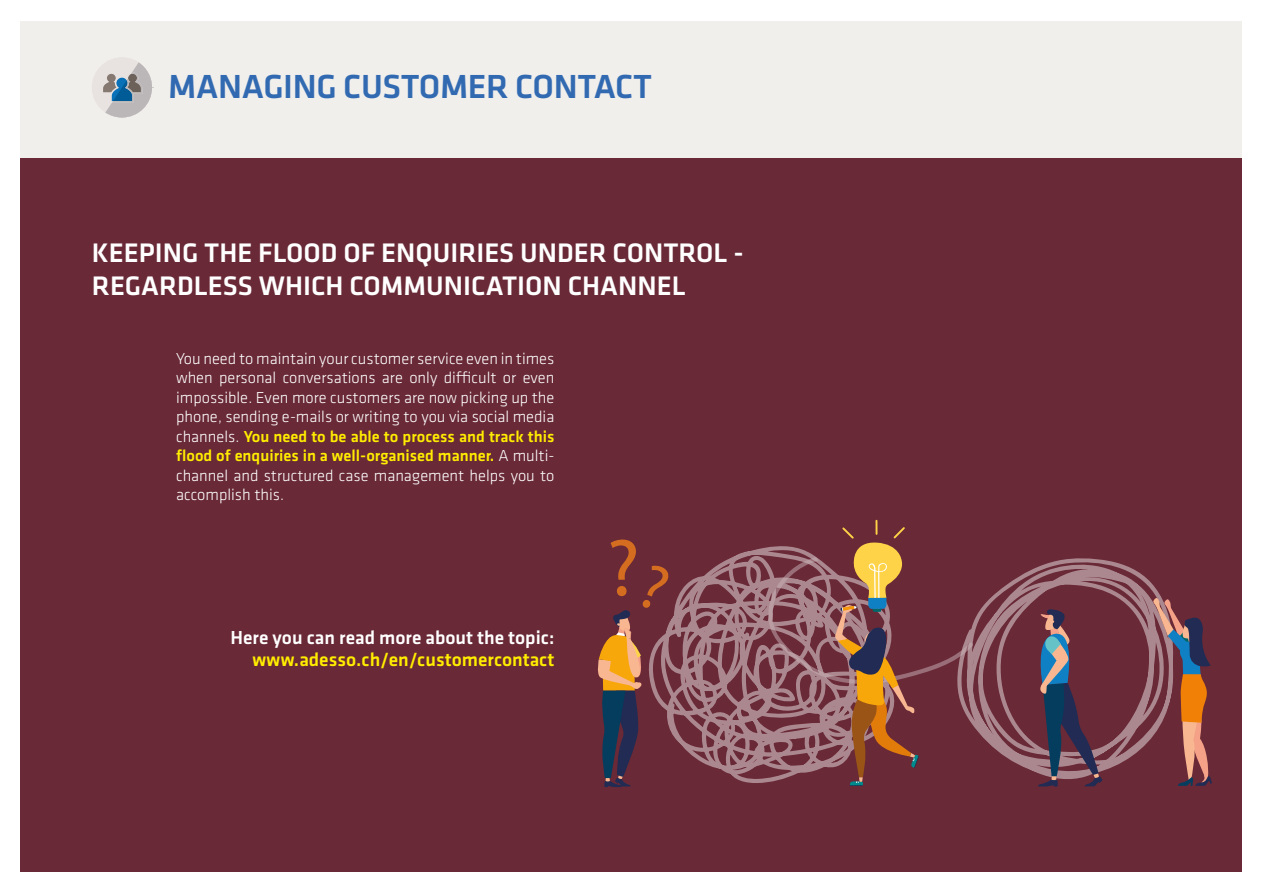
<style>
.page{position:relative;width:1263px;height:893px;background:#fff}
.page>*{position:absolute;margin:0;border:0;box-sizing:border-box;transform-origin:0 0}
.t1{font:500 34.65px "Klavika";letter-spacing:-.01em;color:#326ab2}
.t2{font:500 27.75px/33.3px "Klavika";color:#fff}
.t3{font:500 19.5px "Klavika";color:#fff}
.t4{font:500 19.5px "Klavika";color:#ffed00}
.t5{font:300 16.5px/19.5px "Klavika";color:#fff;text-align:justify}
.s1{font-weight:500;color:#ffed00}
</style>
<div class="page">
<div style="left:21px;top:157px;width:1221px;height:715px;background:#692936"></div>
<div style="left:21px;top:21px;width:1221px;height:136px;background:#f1efec"></div>
<svg style="left:669px;top:547px;width:98px;height:236px"></svg>
<svg style="left:974px;top:558px;width:188px;height:223px"></svg>
<svg style="left:1033px;top:607px;width:69px;height:179px"></svg>
<svg style="left:1151px;top:598px;width:61px;height:188px"></svg>
<svg style="left:767px;top:520px;width:207px;height:266px"></svg>
<svg style="left:597px;top:539px;width:72px;height:248px"></svg>
<div style="left:92px;top:57px;width:60px;height:60px;background:#e8e3e1;border-radius:50%"></div>
<svg style="left:103px;top:62px;width:49px;height:55px"></svg>
<p class="t1" style="left:168px;top:63px;width:485px">MANAGING CUSTOMER CONTACT</p>
<p class="t2" style="left:92px;top:235px;width:653px">KEEPING THE FLOOD OF ENQUIRIES UNDER CONTROL -<br>REGARDLESS WHICH COMMUNICATION CHANNEL</p>
<p class="t5" style="left:176px;top:348px;width:380px">You need to maintain your customer service even in times when personal conversations are only difficult or even impossible. Even more customers are now picking up the phone, sending e-mails or writing to you via social media channels. <span class="s1">You need to be able to process and track this flood of enquiries in a well-organised manner.</span> A multi&shy;channel and structured case management helps you to accomplish this.</p>
<p class="t3" style="left:231px;top:624px;width:325px">Here you can read more about the topic:</p>
<p class="t4" style="left:252px;top:647px;width:303px">www.adesso.ch/en/customercontact</p>
</div>
